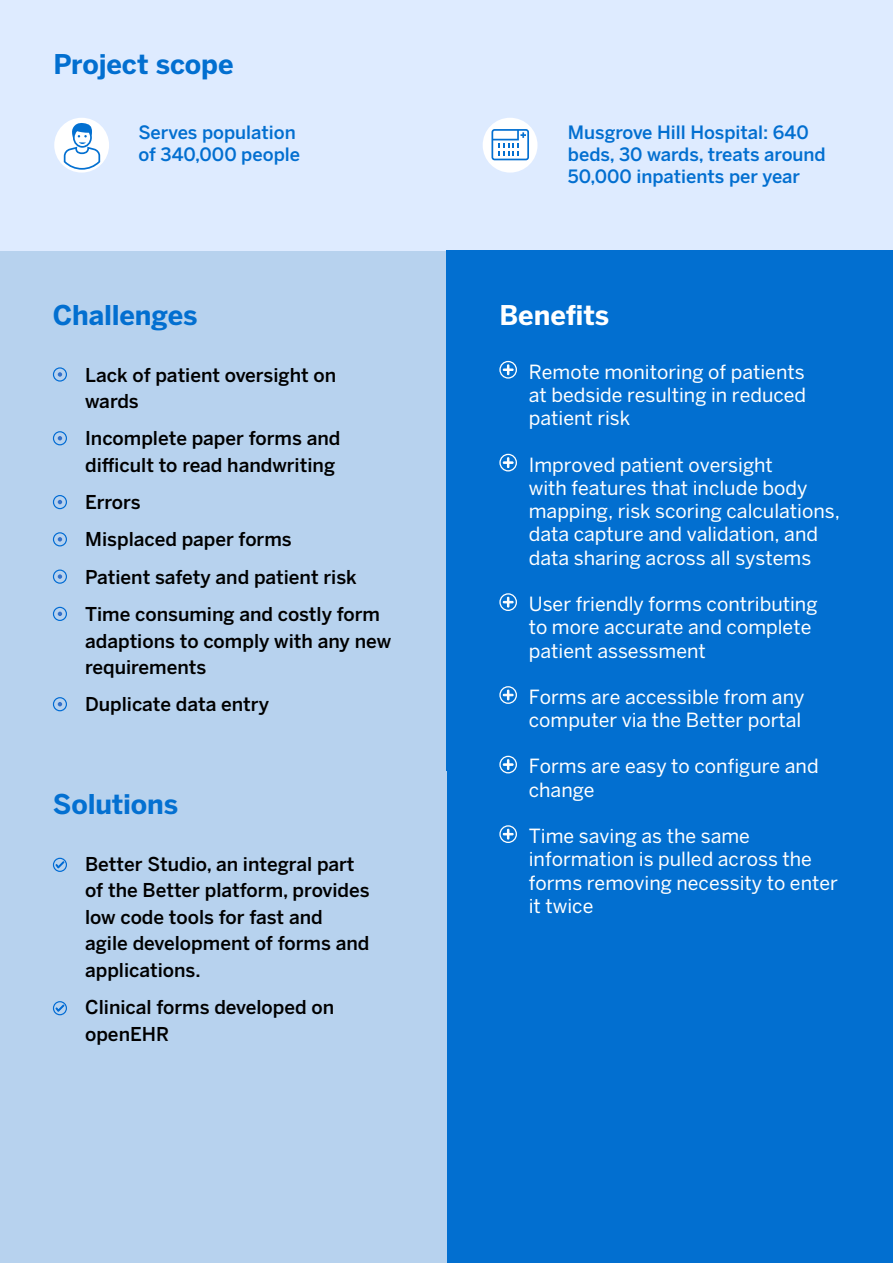
<style>
.page{position:relative;width:893px;height:1263px;background:#fff}
.page>*{position:absolute;margin:0;border:0;box-sizing:border-box;transform-origin:0 0}
.t1{font:700 27px "Benton Sans";letter-spacing:-.005em;color:#026fd0}
.t2{font:700 27px "Benton Sans";letter-spacing:-.005em;color:#0370d1}
.t3{font:700 27px "Benton Sans";letter-spacing:-.005em;color:#fff}
.t4{font:19.35px/23.2px "Benton Sans";color:#fff}
.t5{font:500 18.9px/26.5px "Benton Sans";color:#000}
.t6{font:500 18.3px/21.9px "Benton Sans";color:#026fd0}
</style>
<div class="page">
<div style="left:0;top:251px;width:446px;height:542px;background:#b7d2ee"></div>
<div style="left:53px;top:367px;width:14px;height:15px;border:1px solid #006bd4;border-radius:50%"></div>
<svg style="left:58px;top:372px;width:4px;height:5px"></svg>
<div style="left:53px;top:431px;width:14px;height:14px;border:1px solid #006bd4;border-radius:50%"></div>
<svg style="left:58px;top:436px;width:4px;height:4px"></svg>
<div style="left:53px;top:495px;width:14px;height:14px;border:1px solid #006bd4;border-radius:50%"></div>
<svg style="left:58px;top:500px;width:4px;height:4px"></svg>
<div style="left:53px;top:532px;width:14px;height:14px;border:1px solid #006bd4;border-radius:50%"></div>
<svg style="left:58px;top:537px;width:4px;height:4px"></svg>
<div style="left:53px;top:569px;width:14px;height:15px;border:1px solid #006bd4;border-radius:50%"></div>
<svg style="left:58px;top:574px;width:4px;height:5px"></svg>
<div style="left:53px;top:607px;width:14px;height:14px;border:1px solid #006bd4;border-radius:50%"></div>
<svg style="left:58px;top:612px;width:4px;height:4px"></svg>
<div style="left:53px;top:697px;width:14px;height:14px;border:1px solid #006bd4;border-radius:50%"></div>
<svg style="left:58px;top:702px;width:4px;height:4px"></svg>
<div style="left:0;top:0;width:893px;height:251px;background:#deebff"></div>
<div style="left:446px;top:251px;width:447px;height:1012px;background:#026fd0"></div>
<div style="left:499px;top:361px;width:18px;height:18px;border:1px solid #fff;border-radius:50%"></div>
<svg style="left:503px;top:365px;width:10px;height:10px"></svg>
<div style="left:499px;top:454px;width:18px;height:17px;border:1px solid #fff;border-radius:50%"></div>
<svg style="left:503px;top:457px;width:10px;height:11px"></svg>
<div style="left:499px;top:593px;width:18px;height:18px;border:1px solid #fff;border-radius:50%"></div>
<svg style="left:503px;top:597px;width:10px;height:10px"></svg>
<div style="left:499px;top:686px;width:18px;height:18px;border:1px solid #fff;border-radius:50%"></div>
<svg style="left:503px;top:690px;width:10px;height:10px"></svg>
<div style="left:499px;top:756px;width:18px;height:17px;border:1px solid #fff;border-radius:50%"></div>
<svg style="left:503px;top:759px;width:10px;height:11px"></svg>
<div style="left:499px;top:825px;width:18px;height:18px;border:1px solid #fff;border-radius:50%"></div>
<svg style="left:503px;top:829px;width:10px;height:10px"></svg>
<div style="left:0;top:772px;width:446px;height:491px;background:#b7d2ee"></div>
<div style="left:53px;top:858px;width:14px;height:14px;border:1px solid #006bd4;border-radius:50%"></div>
<svg style="left:56px;top:861px;width:8px;height:7px"></svg>
<div style="left:53px;top:1001px;width:14px;height:14px;border:1px solid #006bd4;border-radius:50%"></div>
<svg style="left:56px;top:1005px;width:8px;height:6px"></svg>
<div style="left:54px;top:118px;width:55px;height:55px;background:#fff;border-radius:50%"></div>
<svg style="left:64px;top:122px;width:36px;height:48px"></svg>
<div style="left:483px;top:118px;width:54px;height:55px;background:#fff;border-radius:50%"></div>
<svg style="left:491px;top:129px;width:38px;height:31px"></svg>
<h1 class="t1" style="left:53px;top:48px;width:182px">Project scope</h1>
<p class="t6" style="left:138px;top:121px;width:163px">Serves population of 340,000 people</p>
<p class="t6" style="left:568px;top:121px;width:259px">Musgrove Hill Hospital: 640 beds, 30 wards, treats around<br>50,000 inpatients per year</p>
<h1 class="t1" style="left:53px;top:298px;width:146px">Challenges</h1>
<p class="t5" style="left:85px;top:362px;width:253px">Lack of patient oversight on wards</p>
<p class="t5" style="left:85px;top:425px;width:257px">Incomplete paper forms and difficult to read handwriting</p>
<p class="t5" style="left:85px;top:484px;width:297px;line-height:37.2px">Errors<br>Misplaced paper forms<br>Patient safety and patient risk<br>Time consuming and costly form</p>
<p class="t5" style="left:85px;top:627px;width:308px">adaptions to comply with any new requirements</p>
<p class="t5" style="left:85px;top:691px;width:186px">Duplicate data entry</p>
<h1 class="t2" style="left:53px;top:787px;width:127px">Solutions</h1>
<p class="t5" style="left:85px;top:851px;width:286px">Better Studio, an integral part of the Better platform, provides low code tools for fast and agile development of forms and applications.</p>
<p class="t5" style="left:85px;top:994px;width:251px">Clinical forms developed on openEHR</p>
<h1 class="t3" style="left:499px;top:298px;width:111px">Benefits</h1>
<p class="t4" style="left:529px;top:360px;width:279px;text-align:justify">Remote monitoring of patients at bedside resulting in reduced patient risk</p>
<p class="t4" style="left:529px;top:453px;width:313px">Improved patient oversight<br>with features that include body mapping, risk scoring calculations, data capture and validation, and data sharing across all systems</p>
<p class="t4" style="left:529px;top:592px;width:290px">User friendly forms contributing to more accurate and complete patient assessment</p>
<p class="t4" style="left:529px;top:685px;width:277px">Forms are accessible from any computer via the Better portal</p>
<p class="t4" style="left:529px;top:754px;width:291px">Forms are easy to configure and change</p>
<p class="t4" style="left:529px;top:824px;width:311px">Time saving as the same information is pulled across the forms removing necessity to enter it twice</p>
</div>
